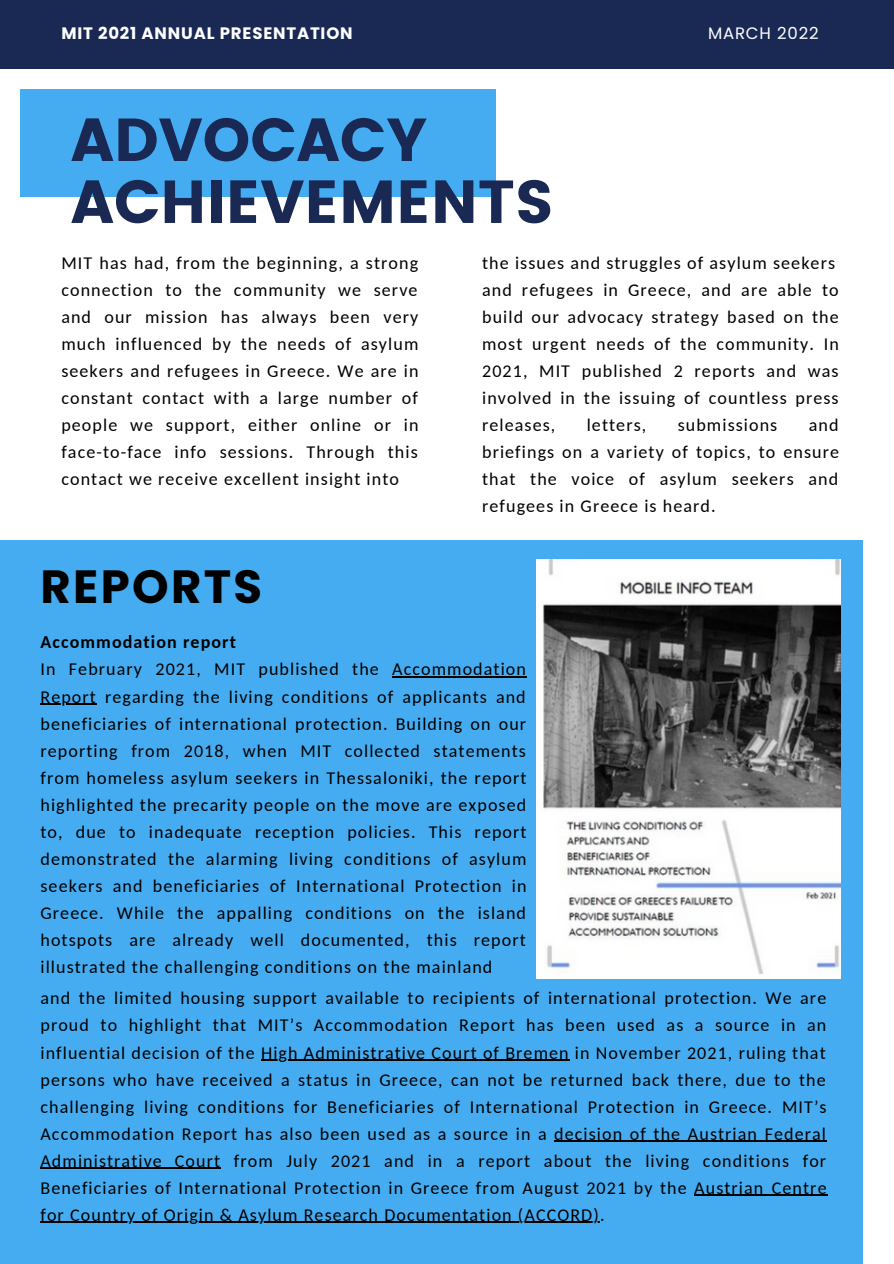
<style>
.page{position:relative;width:894px;height:1264px;background:#fff}
.page>*{position:absolute;margin:0;border:0;box-sizing:border-box;transform-origin:0 0}
.t1{font:60.45px "Poppins";color:#192954}
.t2{font:700 46.5px "Poppins";letter-spacing:.05em;color:#000}
.t3{font:18px/27px "Carlito";letter-spacing:.06em;color:#000;text-align:justify}
.t4{font:700 18px "Carlito";letter-spacing:.06em;color:#000}
.t5{font:700 16.5px "Poppins";letter-spacing:.05em;color:#fff}
.t6{font:16.5px "Poppins";letter-spacing:.05em;color:#fff}
</style>
<div class="page">
<div style="left:0;top:0;width:893px;height:69px;background:#192954"></div>
<div style="left:0;top:540px;width:861px;height:723px;background:#45acf1"></div>
<hr style="left:392px;top:676px;width:135px;height:1px;background:#000">
<hr style="left:40px;top:703px;width:57px;height:1px;background:#000">
<img style="left:536px;top:559px;width:304px;height:419px">
<hr style="left:261px;top:1059px;width:308px;height:1px;background:#000">
<hr style="left:554px;top:1140px;width:272px;height:1px;background:#000">
<hr style="left:40px;top:1167px;width:181px;height:1px;background:#000">
<hr style="left:694px;top:1194px;width:133px;height:1px;background:#000">
<hr style="left:40px;top:1221px;width:560px;height:1px;background:#000">
<div style="left:20px;top:89px;width:475px;height:107px;background:#45acf1"></div>
<p class="t5" style="left:61px;top:22px;width:293px">MIT 2021 ANNUAL PRESENTATION</p>
<p class="t6" style="left:707px;top:22px;width:112px">MARCH 2022</p>
<p class="t1" style="left:71px;top:105px;width:358px">ADVOCACY</p>
<p class="t1" style="left:71px;top:167px;width:484px">ACHIEVEMENTS</p>
<p class="t3" style="left:482px;top:251px;width:358px;text-align:left">the issues and struggles of asylum seekers and refugees in Greece, and are able to build our advocacy strategy based on the most urgent needs of the community. In 2021, MIT published 2 reports and was involved in the issuing of countless press releases,</p>
<p class="t3" style="left:61px;top:251px;width:358px">MIT has had, from the beginning, a strong connection to the community we serve and our mission has always been very much influenced by the needs of asylum seekers and refugees in Greece. We are in constant contact with a large number of people we support, either online or in face-to-face info sessions. Through this contact we receive excellent insight into</p>
<p class="t3" style="left:482px;top:413px;width:358px;text-indent:326px">and briefings on a variety of topics, to ensure that the voice of asylum seekers and refugees in Greece is heard.</p>
<p class="t3" style="left:586px;top:413px;width:61px">letters,</p>
<p class="t3" style="left:677px;top:413px;width:101px">submissions</p>
<p class="t2" style="left:40px;top:554px;width:223px">REPORTS</p>
<p class="t4" style="left:40px;top:634px;width:197px">Accommodation report</p>
<p class="t3" style="left:40px;top:657px;width:487px">In February 2021, MIT published the Accommodation Report regarding the living conditions of applicants and beneficiaries of international protection. Building on our reporting from 2018, when MIT collected statements from homeless asylum seekers in Thessaloniki, the report highlighted the precarity people on the move are exposed to, due to inadequate reception policies. This report demonstrated the alarming living conditions of asylum seekers and beneficiaries of International Protection in Greece. While the appalling conditions on the island hotspots are already well documented, this report illustrated the challenging conditions on the mainland</p>
<p class="t3" style="left:40px;top:986px;width:787px">and the limited housing support available to recipients of international protection. We are proud to highlight that MIT’s Accommodation Report has been used as a source in an influential decision of the High Administrative Court of Bremen in November 2021, ruling that persons who have received a status in Greece, can not be returned back there, due to the challenging living conditions for Beneficiaries of International Protection in Greece. MIT’s Accommodation Report has also been used as a source in a decision of the Austrian Federal Administrative Court from July 2021 and in a report about the living conditions for Beneficiaries of International Protection in Greece from August 2021 by the Austrian Centre for Country of Origin &amp; Asylum Research Documentation (ACCORD).</p>
</div>
